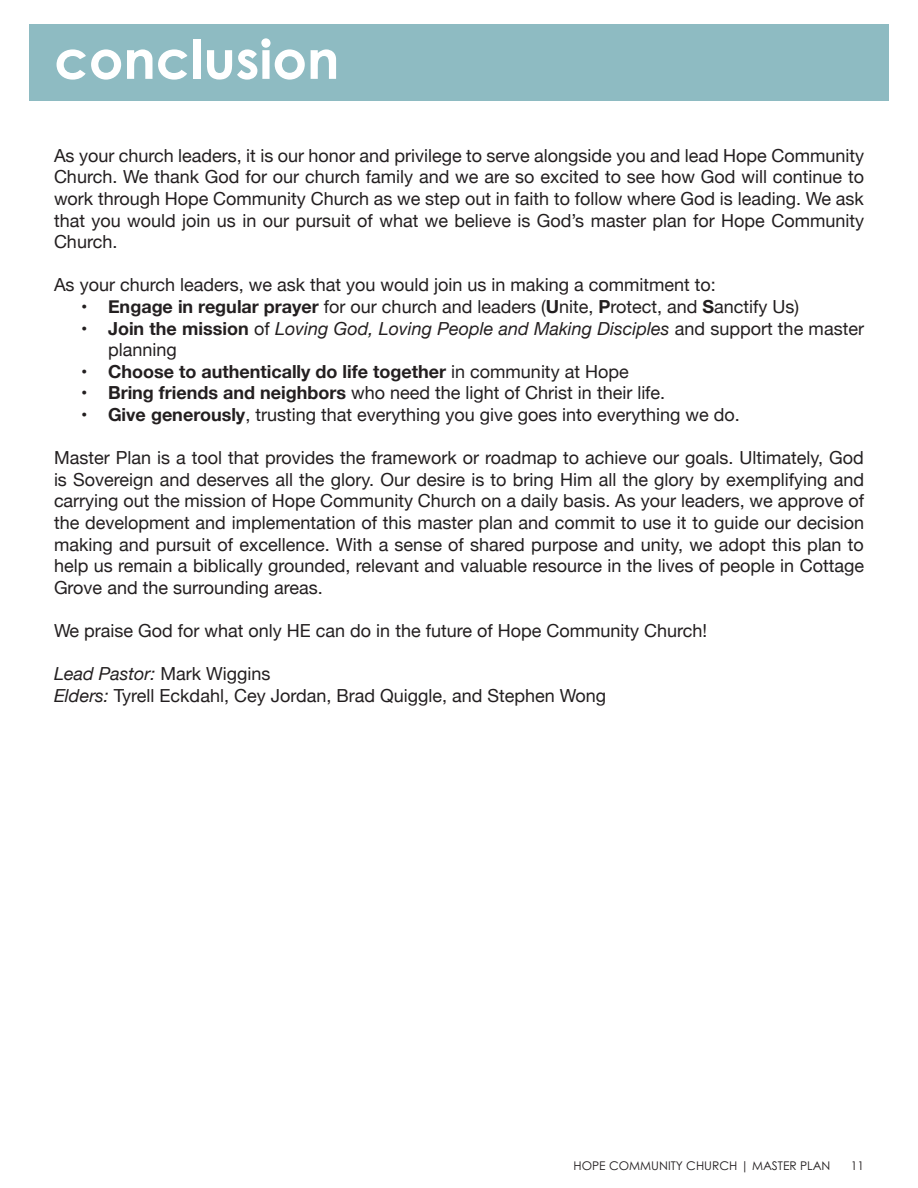
<style>
.page{position:relative;width:918px;height:1188px;background:#fff}
.page>*{position:absolute;margin:0;border:0;box-sizing:border-box;transform-origin:0 0}
.t1{font:700 54px "Century Gothic Pro";color:#fff}
.t2{font:18px/21.6px "Helvetica Neue";color:#231f20;text-align:justify}
.t3{font:italic 18px/21.6px "Helvetica Neue";color:#231f20}
.t4{font:700 18px "Helvetica Neue";color:#231f20}
.t5{font:12px "Century Gothic Pro";color:#231f20}
.s1{font-weight:700}
.s2{font-weight:700;font-style:normal}
.s3{font-style:normal}
.s4{font-weight:400}
.s5{font-style:italic}
</style>
<div class="page">
<div style="left:29px;top:24px;width:860px;height:77px;background:#8ebbc2"></div>
<p class="t1" style="left:54px;top:26px;width:287px">conclusion</p>
<p class="t2" style="left:54px;top:146px;width:812px">As your church leaders, it is our honor and privilege to serve alongside you and lead Hope Community Church. We thank God for our church family and we are so excited to see how God will continue to work through Hope Community Church as we step out in faith to follow where God is leading. We ask that you would join us in our pursuit of what we believe is God’s master plan for Hope Community Church.</p>
<p class="t2" style="left:54px;top:275px;width:663px">As your church leaders, we ask that you would join us in making a commitment to:</p>
<p class="t2" style="left:81px;top:297px;width:720px"><span class="s1">• Engage in regular prayer</span> for our church and leaders (<span class="s1">U</span>nite, <span class="s1">P</span>rotect, and <span class="s1">S</span>anctify Us)</p>
<p class="t3" style="left:108px;top:318px;width:758px;text-indent:-27px"><span class="s2">• Join the mission</span> <span class="s3">of</span> Loving God, Loving People and Making Disciples <span class="s3">and support the master planning</span></p>
<p class="t4" style="left:81px;top:357px;width:549px">• Choose to authentically do life together <span class="s4">in community at Hope</span></p>
<p class="t2" style="left:81px;top:383px;width:586px"><span class="s1">• Bring friends and neighbors</span> who need the light of Christ in their life.</p>
<p class="t2" style="left:81px;top:405px;width:660px"><span class="s1">• Give generously</span>, trusting that everything you give goes into everything we do.</p>
<p class="t2" style="left:54px;top:448px;width:812px">Master Plan is a tool that provides the framework or roadmap to achieve our goals. Ultimately, God is Sovereign and deserves all the glory. Our desire is to bring Him all the glory by exemplifying and carrying out the mission of Hope Community Church on a daily basis. As your leaders, we approve of the development and implementation of this master plan and commit to use it to guide our decision making and pursuit of excellence. With a sense of shared purpose and unity, we adopt this plan to help us remain a biblically grounded, relevant and valuable resource in the lives of people in Cottage Grove and the surrounding areas.</p>
<p class="t2" style="left:54px;top:621px;width:655px">We praise God for what only HE can do in the future of Hope Community Church!</p>
<p class="t3" style="left:54px;top:664px;width:218px">Lead Pastor: <span class="s3">Mark Wiggins</span></p>
<p class="t2" style="left:54px;top:686px;width:554px"><span class="s5">Elders:</span> Tyrell Eckdahl, Cey Jordan, Brad Quiggle, and Stephen Wong</p>
<p class="t5" style="left:574px;top:1158px;width:258px">HOPE COMMUNITY CHURCH | MASTER PLAN</p>
<p class="t5" style="left:851px;top:1158px;width:15px">11</p>
</div>
